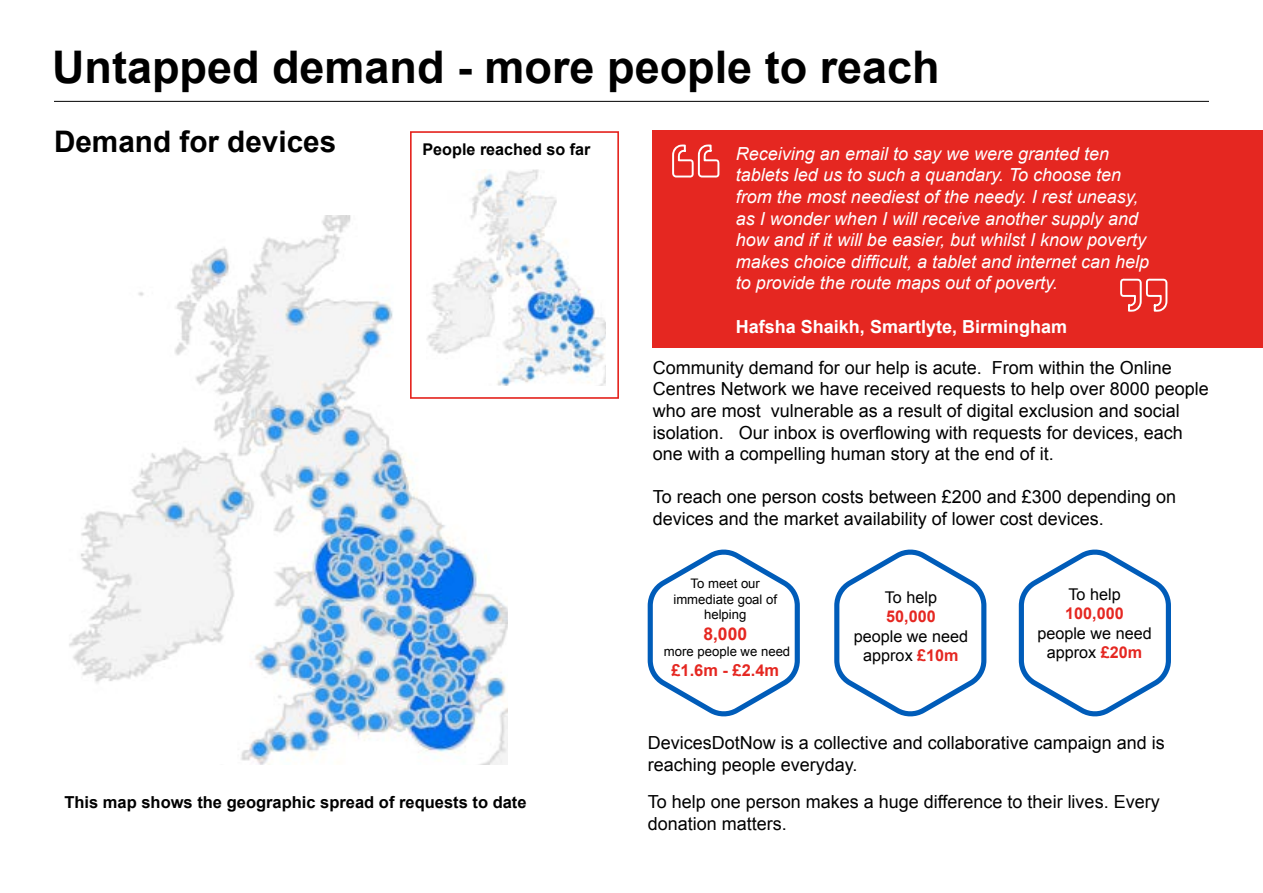
<style>
.page{position:relative;width:1263px;height:893px;background:#fff}
.page>*{position:absolute;margin:0;border:0;box-sizing:border-box;transform-origin:0 0}
.t1{font:700 45px "Arial";color:#000}
.t2{font:700 29.7px "Arial";color:#000}
.t3{font:18px/21.6px "Arial";color:#000}
.t4{font:italic 18px/21.6px "Arial";color:#fff}
.t5{font:700 18px "Arial";color:#fff}
.t6{font:700 17.55px "Arial";color:#e52721}
.t7{font:700 16.5px "Arial";color:#000}
.t8{font:700 16.35px "Arial";color:#e52721}
.t9{font:16.2px/19.5px "Arial";color:#000;text-align:center}
.t10{font:700 16.2px "Arial";color:#000}
.t11{font:700 16.2px "Arial";color:#e52721}
.t12{font:13.2px/15.8px "Arial";color:#000;text-align:center}
.s1{font-weight:700;color:#e52721}
</style>
<div class="page">
<hr style="left:54px;top:101px;width:1155px;height:1px;background:#000">
<div style="left:653px;top:130px;width:610px;height:218px;background:#e52721"></div>
<img style="left:69px;top:215px;width:439px;height:549px">
<svg style="left:647px;top:549px;width:153px;height:168px"></svg>
<svg style="left:834px;top:549px;width:153px;height:168px"></svg>
<svg style="left:1018px;top:549px;width:153px;height:168px"></svg>
<img style="left:426px;top:169px;width:179px;height:216px">
<div style="left:410px;top:131px;width:209px;height:268px;border:2px solid #e52721"></div>
<svg style="left:672px;top:144px;width:47px;height:34px"></svg>
<svg style="left:1120px;top:279px;width:47px;height:33px"></svg>
<h1 class="t1" style="left:52px;top:37px;width:889px">Untapped demand - more people to reach</h1>
<h2 class="t2" style="left:54px;top:122px;width:284px">Demand for devices</h2>
<p class="t10" style="left:422px;top:139px;width:170px">People reached so far</p>
<p class="t4" style="left:736px;top:143px;width:415px">Receiving an email to say we were granted ten tablets led us to such a quandary. To choose ten from the most neediest of the needy. I rest uneasy, as I wonder when I will receive another supply and how and if it will be easier, but whilst I know poverty makes choice difficult, a tablet and internet can help to provide the route maps out of poverty.</p>
<p class="t5" style="left:736px;top:314px;width:333px">Hafsha Shaikh, Smartlyte, Birmingham</p>
<p class="t3" style="left:653px;top:357px;width:558px">Community demand for our help is acute. From within the Online Centres Network we have received requests to help over 8000 people who are most vulnerable as a result of digital exclusion and social isolation. Our inbox is overflowing with requests for devices, each one with a compelling human story at the end of it.</p>
<p class="t3" style="left:653px;top:486px;width:525px">To reach one person costs between £200 and £300 depending on devices and the market availability of lower cost devices.</p>
<p class="t12" style="left:673px;top:575px;width:105px">To meet our immediate goal of helping</p>
<p class="t6" style="left:703px;top:623px;width:45px">8,000</p>
<p class="t12" style="left:664px;top:644px;width:128px">more people we need</p>
<p class="t8" style="left:671px;top:659px;width:109px">£1.6m - £2.4m</p>
<p class="t9" style="left:885px;top:587px;width:54px">To help</p>
<p class="t11" style="left:886px;top:606px;width:51px">50,000</p>
<p class="t9" style="left:854px;top:626px;width:116px">people we need approx <span class="s1">£10m</span></p>
<p class="t9" style="left:1068px;top:584px;width:54px">To help</p>
<p class="t11" style="left:1065px;top:603px;width:60px">100,000</p>
<p class="t9" style="left:1037px;top:623px;width:116px">people we need approx <span class="s1">£20m</span></p>
<p class="t3" style="left:648px;top:732px;width:519px">DevicesDotNow is a collective and collaborative campaign and is reaching people everyday.</p>
<p class="t7" style="left:64px;top:791px;width:464px">This map shows the geographic spread of requests to date</p>
<p class="t3" style="left:648px;top:791px;width:513px">To help one person makes a huge difference to their lives. Every donation matters.</p>
</div>
